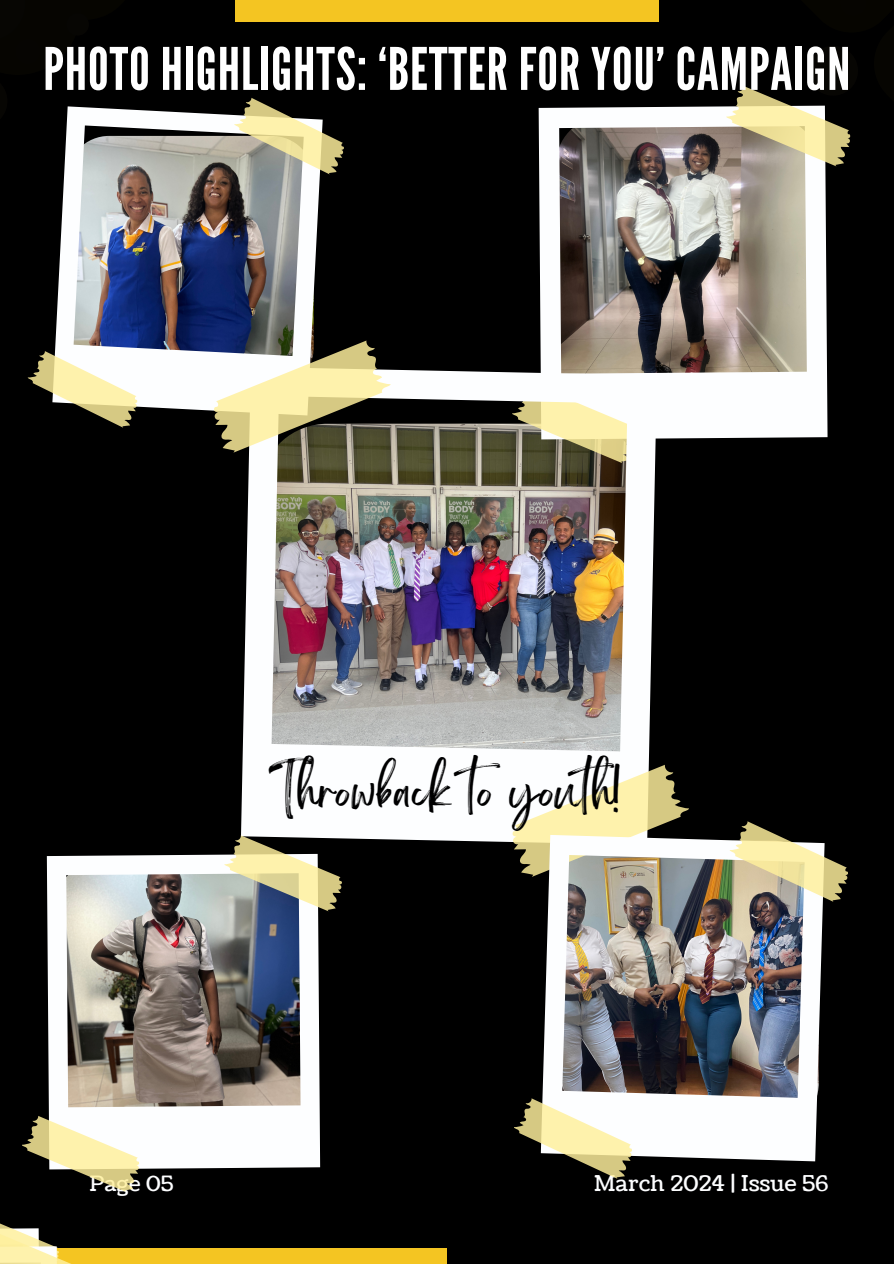
<style>
.page{position:relative;width:894px;height:1264px;background:#fff}
.page>*{position:absolute;margin:0;border:0;box-sizing:border-box;transform-origin:0 0}
.t1{font:58.5px "League Gothic";letter-spacing:.015em;color:#fff}
.t2{font:39.45px "Brightwall";letter-spacing:.015em;color:#000}
.t3{font:21.75px "Coustard";letter-spacing:.015em;color:#fdfeff}
.t4{font:21px "Coustard";letter-spacing:.015em;color:#fdfeff}
</style>
<div class="page">
<div style="left:0;top:0;width:893px;height:1263px;background:#000"></div>
<div style="left:0;top:1248px;width:446px;height:15px;background:#f4c522"></div>
<div style="left:235px;top:0;width:423px;height:21px;background:#f4c522"></div>
<svg style="left:0;top:1223px;width:69px;height:40px"></svg>
<img style="left:55px;top:106px;width:265px;height:305px">
<svg style="left:234px;top:98px;width:110px;height:76px"></svg>
<svg style="left:28px;top:351px;width:109px;height:77px"></svg>
<img style="left:538px;top:106px;width:290px;height:333px">
<svg style="left:724px;top:86px;width:127px;height:87px"></svg>
<img style="left:241px;top:346px;width:440px;height:496px">
<svg style="left:211px;top:330px;width:182px;height:133px"></svg>
<svg style="left:509px;top:754px;width:180px;height:123px;background:#d6d1b5"></svg>
<img style="left:46px;top:854px;width:275px;height:315px">
<svg style="left:222px;top:829px;width:121px;height:88px"></svg>
<svg style="left:22px;top:1109px;width:119px;height:83px"></svg>
<img style="left:533px;top:828px;width:290px;height:334px">
<svg style="left:728px;top:821px;width:120px;height:83px"></svg>
<svg style="left:514px;top:1096px;width:118px;height:83px"></svg>
<p class="t1" style="left:43px;top:35px;width:808px">PHOTO HIGHLIGHTS: ‘BETTER FOR YOU’ CAMPAIGN</p>
<p class="t2" style="left:269px;top:777px;width:361px">Throwback to youth!</p>
<p class="t4" style="left:89px;top:1169px;width:86px">Page 05</p>
<p class="t3" style="left:594px;top:1168px;width:236px">March 2024 | Issue 56</p>
</div>
